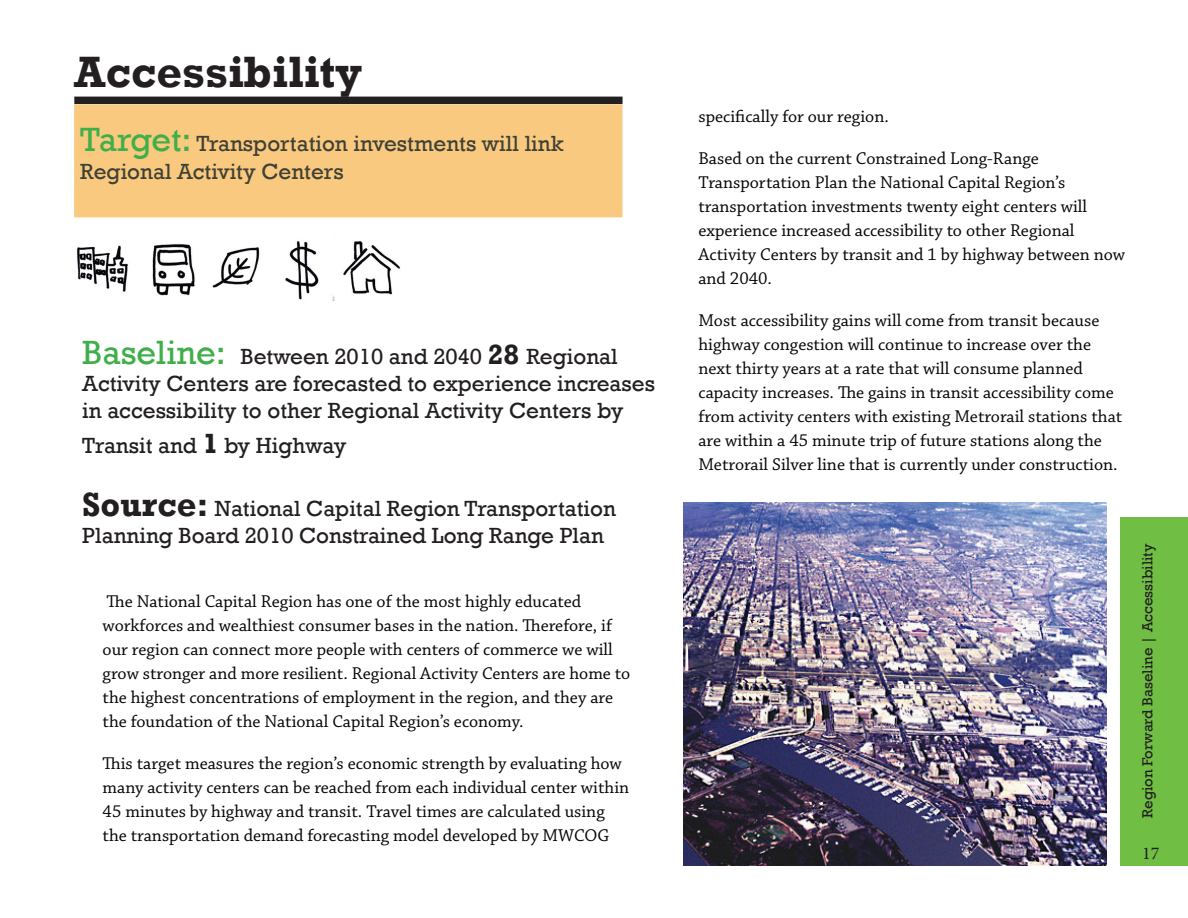
<style>
.page{position:relative;width:1188px;height:918px;background:#fff}
.page>*{position:absolute;margin:0;border:0;box-sizing:border-box;transform-origin:0 0}
.t1{font:700 45px "Rockwell";color:#231f20}
.t2{font:22.5px/27px "Rockwell";color:#231f20}
.t3{font:22.5px/28.5px "Rockwell";color:#3f4135}
.t4{font:18px/24px "Chaparral Pro";color:#040503}
.t5{font:18px "Minion Pro";color:#231f20}
.t6{font:15px "Rockwell";color:#231f20}
.s1{font-size:34.5px;color:#40ae49}
.s2{font-weight:700;font-size:28.5px}
.s3{font-weight:700;font-size:34.5px}
</style>
<div class="page">
<div style="left:1120px;top:518px;width:68px;height:348px;background:#70be44"></div>
<div style="left:74px;top:97px;width:549px;height:7px;background:#231f20"></div>
<div style="left:74px;top:104px;width:548px;height:113px;background:#fac980;border:2px solid #fac980"></div>
<img style="left:77px;top:245px;width:51px;height:47px">
<img style="left:152px;top:244px;width:43px;height:52px">
<img style="left:285px;top:241px;width:49px;height:60px">
<img style="left:323px;top:241px;width:77px;height:59px">
<img style="left:212px;top:247px;width:48px;height:41px">
<img style="left:683px;top:503px;width:424px;height:362px">
<h1 class="t1" style="left:74px;top:45px;width:289px">Accessibility</h1>
<p class="t3" style="left:80px;top:129px;width:485px"><span class="s1">Target:</span> Transportation investments will link<br>Regional Activity Centers</p>
<p class="t2" style="left:82px;top:344px;width:574px"><span class="s1">Baseline:</span> Between 2010 and 2040 <span class="s2">28</span> Regional<br>Activity Centers are forecasted to experience increases in accessibility to other Regional Activity Centers by</p>
<p class="t2" style="left:82px;top:432px;width:266px">Transit and <span class="s2">1</span> by Highway</p>
<p class="t2" style="left:82px;top:495px;width:535px"><span class="s3">Source:</span> National Capital Region Transportation<br>Planning Board 2010 Constrained Long Range Plan</p>
<p class="t4" style="left:103px;top:590px;width:529px">The National Capital Region has one of the most highly educated workforces and wealthiest consumer bases in the nation. Therefore, if our region can connect more people with centers of commerce we will grow stronger and more resilient. Regional Activity Centers are home to the highest concentrations of employment in the region, and they are the foundation of the National Capital Region’s economy.</p>
<p class="t4" style="left:103px;top:752px;width:528px">This target measures the region’s economic strength by evaluating how many activity centers can be reached from each individual center within 45 minutes by highway and transit. Travel times are calculated using the transportation demand forecasting model developed by MWCOG</p>
<p class="t4" style="left:698px;top:105px;width:192px">specifically for our region.</p>
<p class="t4" style="left:698px;top:147px;width:428px">Based on the current Constrained Long-Range Transportation Plan the National Capital Region’s transportation investments twenty eight centers will experience increased accessibility to other Regional Activity Centers by transit and 1 by highway between now and 2040.</p>
<p class="t4" style="left:698px;top:309px;width:425px">Most accessibility gains will come from transit because highway congestion will continue to increase over the next thirty years at a rate that will consume planned capacity increases. The gains in transit accessibility come from activity centers with existing Metrorail stations that are within a 45 minute trip of future stations along the Metrorail Silver line that is currently under construction.</p>
<p class="t6" style="left:1139px;top:818px;width:276px;rotate:-90deg">Region Forward Baseline | Accessibility</p>
<p class="t5" style="left:1142px;top:841px;width:19px">17</p>
</div>
